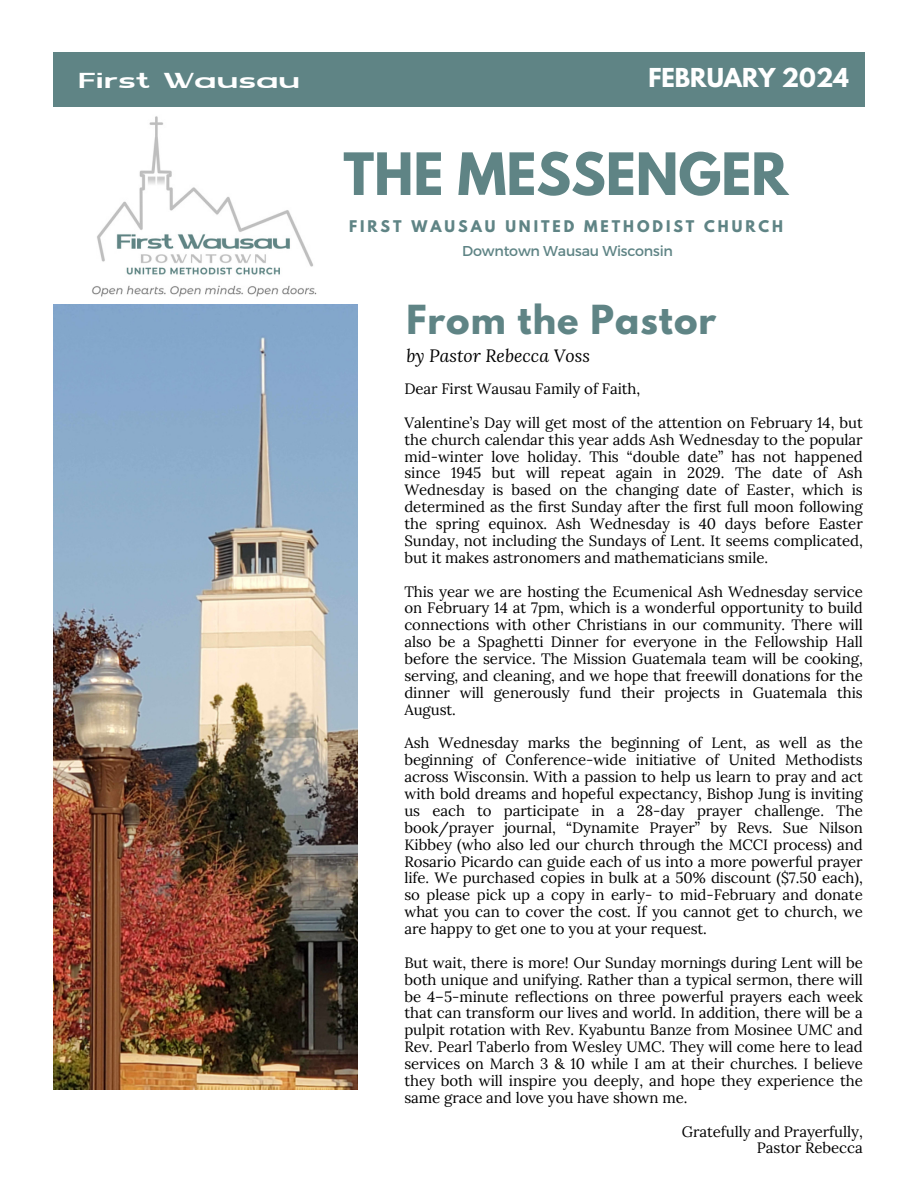
<style>
.page{position:relative;width:918px;height:1188px;background:#fff}
.page>*{position:absolute;margin:0;border:0;box-sizing:border-box;transform-origin:0 0}
.t1{font:700 51.6px "League Spartan";color:#5f8485}
.t2{font:700 35.55px "League Spartan";letter-spacing:.03em;color:#5f8485}
.t3{font:700 23.1px "League Spartan";color:#fff}
.t4{font:20.1px "Tamrin";color:#fff}
.t5{font:italic 17.7px "Lora";color:#000}
.t6{font:15px/16.8px "Lora";letter-spacing:-.005em;color:#000;text-align:justify}
.t7{font:700 14.25px "League Spartan";letter-spacing:.205em;color:#5f8485}
.t8{font:14.25px "Montserrat";letter-spacing:-.015em;color:#5f8485}
</style>
<div class="page">
<img style="left:53px;top:304px;width:304px;height:785px">
<img style="left:92px;top:116px;width:225px;height:181px">
<div style="left:53px;top:53px;width:811px;height:54px;background:#5f8485"></div>
<p class="t4" style="left:78px;top:68px;width:224px">First Wausau</p>
<h4 class="t3" style="left:648px;top:66px;width:202px">FEBRUARY 2024</h4>
<h4 class="t1" style="left:343px;top:149px;width:446px">THE MESSENGER</h4>
<p class="t7" style="left:349px;top:219px;width:436px">FIRST WAUSAU UNITED METHODIST CHURCH</p>
<p class="t8" style="left:462px;top:242px;width:212px">Downtown Wausau Wisconsin</p>
<p class="t2" style="left:406px;top:302px;width:311px">From the Pastor</p>
<p class="t5" style="left:406px;top:344px;width:185px">by Pastor Rebecca Voss</p>
<h4 class="t6" style="left:404px;top:380px;width:237px">Dear First Wausau Family of Faith,</h4>
<h4 class="t6" style="left:404px;top:414px;width:460px">Valentine’s Day will get most of the attention on February 14, but the church calendar this year adds Ash Wednesday to the popular mid-winter love holiday. This “double date” has not happened since 1945 but will repeat again in 2029. The date of Ash Wednesday is based on the changing date of Easter, which is determined as the first Sunday after the first full moon following the spring equinox. Ash Wednesday is 40 days before Easter Sunday, not including the Sundays of Lent. It seems complicated, but it makes astronomers and mathematicians smile.</h4>
<h6 class="t6" style="left:404px;top:583px;width:460px">This year we are hosting the Ecumenical Ash Wednesday service on February 14 at 7pm, which is a wonderful opportunity to build connections with other Christians in our community. There will also be a Spaghetti Dinner for everyone in the Fellowship Hall before the service. The Mission Guatemala team will be cooking, serving, and cleaning, and we hope that freewill donations for the dinner will generously fund their projects in Guatemala this August.</h6>
<p class="t6" style="left:404px;top:735px;width:460px">Ash Wednesday marks the beginning of Lent, as well as the beginning of Conference-wide initiative of United Methodists across Wisconsin. With a passion to help us learn to pray and act with bold dreams and hopeful expectancy, Bishop Jung is inviting us each to participate in a 28-day prayer challenge. The book/prayer journal, “Dynamite Prayer” by Revs. Sue Nilson Kibbey (who also led our church through the MCCI process) and Rosario Picardo can guide each of us into a more powerful prayer life. We purchased copies in bulk at a 50% discount ($7.50 each), so please pick up a copy in early- to mid-February and donate what you can to cover the cost. If you cannot get to church, we are happy to get one to you at your request.</p>
<p class="t6" style="left:404px;top:954px;width:460px">But wait, there is more! Our Sunday mornings during Lent will be both unique and unifying. Rather than a typical sermon, there will be 4–5-minute reflections on three powerful prayers each week that can transform our lives and world. In addition, there will be a pulpit rotation with Rev. Kyabuntu Banze from Mosinee UMC and Rev. Pearl Taberlo from Wesley UMC. They will come here to lead services on March 3 &amp; 10 while I am at their churches. I believe they both will inspire you deeply, and hope they experience the same grace and love you have shown me.</p>
<p class="t6" style="left:682px;top:1123px;width:183px">Gratefully and Prayerfully,</p>
<p class="t6" style="left:757px;top:1140px;width:107px">Pastor Rebecca</p>
</div>
